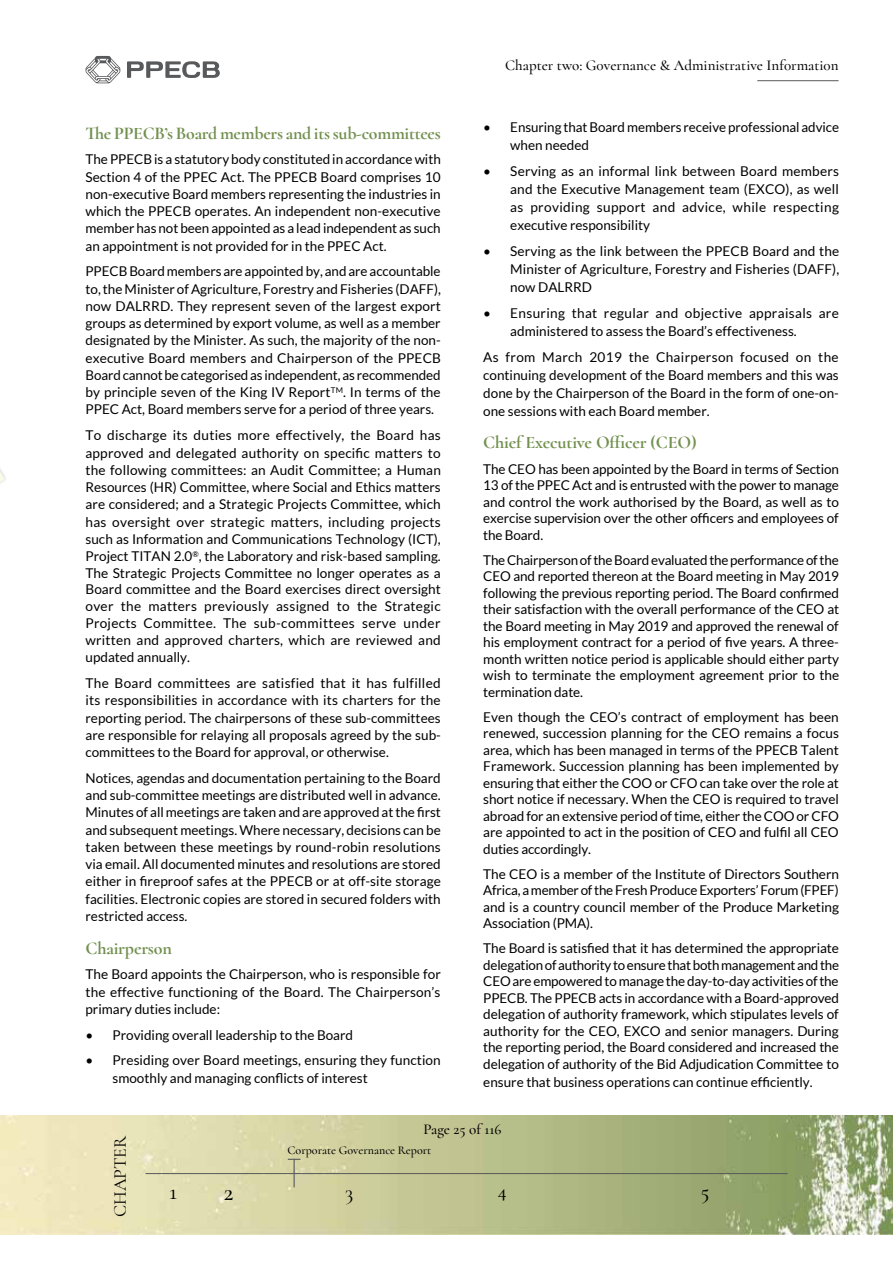
<style>
.page{position:relative;width:893px;height:1263px;background:#fff}
.page>*{position:absolute;margin:0;border:0;box-sizing:border-box;transform-origin:0 0}
.t1{font:24px "Cormorant";color:#000}
.t2{font:500 24px "Cormorant";color:#000}
.t3{font:21px "Cormorant";color:#000}
.t4{font:500 21px "Cormorant";color:#000}
.t5{font:500 19.5px "Cormorant";color:#000}
.t6{font:700 18px "Cormorant";letter-spacing:-.015em;color:#72904f}
.t7{font:18px "Cormorant";color:#000}
.t8{font:500 15px "Cormorant";color:#000}
.t9{font:13.5px/16.5px "Lato";color:#000;text-align:justify}
.t10{font:13.5px/17.9px "Lato";letter-spacing:.025em;color:#000}
.t11{font:500 12px "Cormorant";color:#000}
</style>
<div class="page">
<svg style="left:85px;top:56px;width:36px;height:27px"></svg>
<svg style="left:127px;top:61px;width:93px;height:17px"></svg>
<hr style="left:757px;top:80px;width:82px;height:1px;background:#58595b">
<img style="left:1px;top:1115px;width:892px;height:119px">
<hr style="left:146px;top:1173px;width:642px;height:1px;background:#58595b">
<div style="left:778px;top:54px;width:61px;height:43px;background:#fff"></div>
<svg style="left:288px;top:1159px;width:12px;height:28px"></svg>
<svg style="left:0;top:469px;width:5px;height:14px"></svg>
<h3 class="t6" style="left:86px;top:122px;width:357px">The PPECB’s Board members and its sub-committees</h3>
<p class="t9" style="left:86px;top:151px;width:357px;line-height:17.2px">The PPECB is a statutory body constituted in accordance with Section 4 of the PPEC Act. The PPECB Board comprises 10 non-executive Board members representing the industries in which the PPECB operates. An independent non-executive member has not been appointed as a lead independent as such an appointment is not provided for in the PPEC Act.</p>
<p class="t9" style="left:86px;top:263px;width:357px;line-height:17.2px">PPECB Board members are appointed by, and are accountable to, the Minister of Agriculture, Forestry and Fisheries (DAFF), now DALRRD. They represent seven of the largest export groups as determined by export volume, as well as a member designated by the Minister. As such, the majority of the non&shy;executive Board members and Chairperson of the PPECB Board cannot be categorised as independent, as recommended by principle seven of the King IV Report<sup>TM</sup>. In terms of the PPEC Act, Board members serve for a period of three years.</p>
<p class="t9" style="left:86px;top:427px;width:357px;line-height:17.1px">To discharge its duties more effectively, the Board has approved and delegated authority on specific matters to the following committees: an Audit Committee; a Human Resources (HR) Committee, where Social and Ethics matters are considered; and a Strategic Projects Committee, which has oversight over strategic matters, including projects such as Information and Communications Technology (ICT), Project TITAN 2.0<sup>®</sup>, the Laboratory and risk-based sampling.<br>The Strategic Projects Committee no longer operates as a Board committee and the Board exercises direct oversight over the matters previously assigned to the Strategic Projects Committee. The sub-committees serve under written and approved charters, which are reviewed and updated annually.</p>
<p class="t9" style="left:86px;top:674px;width:357px;line-height:17.2px">The Board committees are satisfied that it has fulfilled its responsibilities in accordance with its charters for the reporting period. The chairpersons of these sub-committees are responsible for relaying all proposals agreed by the sub&shy;committees to the Board for approval, or otherwise.</p>
<p class="t9" style="left:86px;top:769px;width:357px;line-height:17.2px">Notices, agendas and documentation pertaining to the Board and sub-committee meetings are distributed well in advance.<br>Minutes of all meetings are taken and are approved at the first and subsequent meetings. Where necessary, decisions can be taken between these meetings by round-robin resolutions via email. All documented minutes and resolutions are stored either in fireproof safes at the PPECB or at off-site storage facilities. Electronic copies are stored in secured folders with restricted access.</p>
<h3 class="t6" style="left:86px;top:937px;width:88px">Chairperson</h3>
<p class="t9" style="left:86px;top:966px;width:357px;line-height:17.2px">The Board appoints the Chairperson, who is responsible for the effective functioning of the Board. The Chairperson’s primary duties include:</p>
<p class="t9" style="left:86px;top:1026px;width:269px">• Providing overall leadership to the Board</p>
<p class="t9" style="left:112px;top:1052px;width:330px;line-height:17.2px;text-indent:-27px">• Presiding over Board meetings, ensuring they function smoothly and managing conflicts of interest</p>
<p class="t8" style="left:505px;top:56px;width:335px">Chapter two: G0vernance &amp; Administrative Inf0rmati0n</p>
<p class="t9" style="left:510px;top:118px;width:330px;line-height:17.9px;text-indent:-27px">• Ensuring that Board members receive professional advice when needed</p>
<p class="t9" style="left:510px;top:162px;width:330px;line-height:17.9px;text-indent:-27px">• Serving as an informal link between Board members and the Executive Management team (EXCO), as well as providing support and advice, while respecting executive responsibility</p>
<p class="t9" style="left:510px;top:242px;width:330px;line-height:17.9px;text-indent:-27px">• Serving as the link between the PPECB Board and the Minister of Agriculture, Forestry and Fisheries (DAFF), now DALRRD</p>
<p class="t10" style="left:510px;top:304px;width:330px;text-indent:-27px">• Ensuring that regular and objective appraisals are administered to assess the Board’s effectiveness.</p>
<p class="t9" style="left:483px;top:348px;width:357px;line-height:17.9px">As from March 2019 the Chairperson focused on the continuing development of the Board members and this was done by the Chairperson of the Board in the form of one-on&shy;one sessions with each Board member.</p>
<h3 class="t6" style="left:483px;top:431px;width:215px">Chief Executive Officer (CEO)</h3>
<p class="t9" style="left:483px;top:460px;width:357px">The CEO has been appointed by the Board in terms of Section 13 of the PPEC Act and is entrusted with the power to manage and control the work authorised by the Board, as well as to exercise supervision over the other officers and employees of the Board.</p>
<p class="t9" style="left:483px;top:551px;width:357px">The Chairperson of the Board evaluated the performance of the CEO and reported thereon at the Board meeting in May 2019 following the previous reporting period. The Board confirmed their satisfaction with the overall performance of the CEO at the Board meeting in May 2019 and approved the renewal of his employment contract for a period of five years. A three&shy;month written notice period is applicable should either party wish to terminate the employment agreement prior to the termination date.</p>
<p class="t9" style="left:483px;top:708px;width:357px">Even though the CEO’s contract of employment has been renewed, succession planning for the CEO remains a focus area, which has been managed in terms of the PPECB Talent Framework. Succession planning has been implemented by ensuring that either the COO or CFO can take over the role at short notice if necessary. When the CEO is required to travel abroad for an extensive period of time, either the COO or CFO are appointed to act in the position of CEO and fulfil all CEO duties accordingly.</p>
<p class="t9" style="left:483px;top:865px;width:357px">The CEO is a member of the Institute of Directors Southern Africa, a member of the Fresh Produce Exporters’ Forum (FPEF) and is a country council member of the Produce Marketing Association (PMA).</p>
<p class="t9" style="left:483px;top:940px;width:357px">The Board is satisfied that it has determined the appropriate delegation of authority to ensure that both management and the CEO are empowered to manage the day-to-day activities of the PPECB. The PPECB acts in accordance with a Board-approved delegation of authority framework, which stipulates levels of authority for the CEO, EXCO and senior managers. During the reporting period, the Board considered and increased the delegation of authority of the Bid Adjudication Committee to</p>
<p class="t9" style="left:483px;top:1073px;width:331px">ensure that business operations can continue efficiently.</p>
<h3 class="t7" style="left:109px;top:1217px;width:83px;rotate:-90deg">CHAPTER</h3>
<p class="t8" style="left:423px;top:1120px;width:80px">Page 25 of 116</p>
<p class="t11" style="left:288px;top:1142px;width:145px">Corporate Governance Report</p>
<h1 class="t1" style="left:169px;top:1176px;width:9px">1</h1>
<h1 class="t2" style="left:224px;top:1178px;width:11px">2</h1>
<h2 class="t3" style="left:345px;top:1179px;width:10px">3</h2>
<h3 class="t5" style="left:498px;top:1179px;width:10px">4</h3>
<h2 class="t4" style="left:701px;top:1178px;width:10px">5</h2>
</div>
